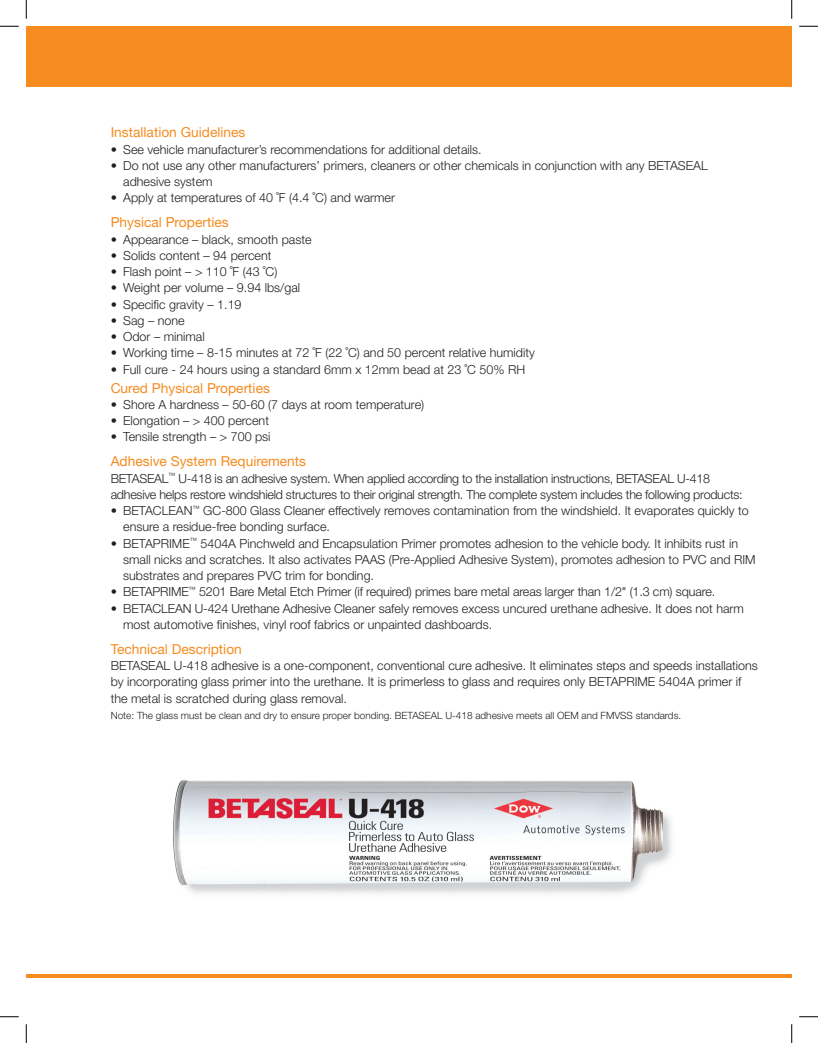
<style>
.page{position:relative;width:818px;height:1043px;background:#fff}
.page>*{position:absolute;margin:0;border:0;box-sizing:border-box;transform-origin:0 0}
.t1{font:13.75px "Helvetica Neue LT Std";color:#f68b1f}
.t2{font:300 12.5px/16.2px "Helvetica Neue LT Std";color:#231f20}
.t3{font:300 12.5px/16.2px "Helvetica Neue LT Std";letter-spacing:-.02em;color:#231f20}
.t4{font:300 10px "Helvetica Neue LT Std";color:#231f20}
</style>
<div class="page">
<div style="left:26px;top:26px;width:765px;height:60px;background:#f68b1f"></div>
<hr style="left:26px;top:974px;width:765px;height:3px;background:#f68b1f">
<img style="left:173px;top:780px;width:499px;height:114px">
<svg style="left:0;top:25px;width:19px;height:2px"></svg>
<svg style="left:799px;top:25px;width:19px;height:2px"></svg>
<svg style="left:0;top:1016px;width:19px;height:1px"></svg>
<svg style="left:799px;top:1016px;width:19px;height:1px"></svg>
<svg style="left:25px;top:0;width:2px;height:19px"></svg>
<svg style="left:25px;top:1024px;width:2px;height:18px"></svg>
<svg style="left:791px;top:0;width:1px;height:19px"></svg>
<svg style="left:791px;top:1024px;width:1px;height:18px"></svg>
<p class="t1" style="left:111px;top:124px;width:136px">Installation Guidelines</p>
<p class="t2" style="left:111px;top:141px;width:372px">• See vehicle manufacturer’s recommendations for additional details.</p>
<p class="t2" style="left:123px;top:157px;width:586px;text-indent:-12px">• Do not use any other manufacturers’ primers, cleaners or other chemicals in conjunction with any BETASEAL adhesive system</p>
<p class="t2" style="left:111px;top:189px;width:286px">• Apply at temperatures of 40 ˚F (4.4 ˚C) and warmer</p>
<p class="t1" style="left:111px;top:214px;width:119px">Physical Properties</p>
<p class="t2" style="left:111px;top:231px;width:202px">• Appearance – black, smooth paste</p>
<p class="t2" style="left:111px;top:247px;width:162px">• Solids content – 94 percent</p>
<p class="t2" style="left:111px;top:263px;width:168px">• Flash point – &gt; 110 ˚F (43 ˚C)</p>
<p class="t2" style="left:111px;top:279px;width:191px">• Weight per volume – 9.94 lbs/gal</p>
<p class="t2" style="left:111px;top:296px;width:132px">• Specific gravity – 1.19</p>
<p class="t2" style="left:111px;top:312px;width:75px">• Sag – none</p>
<p class="t2" style="left:111px;top:328px;width:95px">• Odor – minimal</p>
<p class="t2" style="left:111px;top:344px;width:425px">• Working time – 8-15 minutes at 72 ˚F (22 ˚C) and 50 percent relative humidity</p>
<p class="t2" style="left:111px;top:361px;width:416px">• Full cure - 24 hours using a standard 6mm x 12mm bead at 23 ˚C 50% RH</p>
<p class="t1" style="left:111px;top:379px;width:161px">Cured Physical Properties</p>
<p class="t2" style="left:111px;top:396px;width:315px">• Shore A hardness – 50-60 (7 days at room temperature)</p>
<p class="t2" style="left:111px;top:412px;width:160px">• Elongation – &gt; 400 percent</p>
<p class="t2" style="left:111px;top:428px;width:161px">• Tensile strength – &gt; 700 psi</p>
<p class="t1" style="left:111px;top:453px;width:197px">Adhesive System Requirements</p>
<p class="t3" style="left:111px;top:469px;width:633px">BETASEAL<sup>™</sup> U-418 is an adhesive system. When applied according to the installation instructions, BETASEAL U-418 adhesive helps restore windshield structures to their original strength. The complete system includes the following products:</p>
<p class="t2" style="left:123px;top:502px;width:627px;text-indent:-12px">• BETACLEAN<sup>™</sup> GC-800 Glass Cleaner effectively removes contamination from the windshield. It evaporates quickly to ensure a residue-free bonding surface.</p>
<p class="t2" style="left:123px;top:534px;width:634px;text-indent:-12px">• BETAPRIME<sup>™</sup> 5404A Pinchweld and Encapsulation Primer promotes adhesion to the vehicle body. It inhibits rust in small nicks and scratches. It also activates PAAS (Pre-Applied Adhesive System), promotes adhesion to PVC and RIM substrates and prepares PVC trim for bonding.</p>
<p class="t2" style="left:111px;top:583px;width:606px">• BETAPRIME<sup>™</sup> 5201 Bare Metal Etch Primer (if required) primes bare metal areas larger than 1/2" (1.3 cm) square.</p>
<p class="t2" style="left:123px;top:599px;width:622px;text-indent:-12px">• BETACLEAN U-424 Urethane Adhesive Cleaner safely removes excess uncured urethane adhesive. It does not harm most automotive finishes, vinyl roof fabrics or unpainted dashboards.</p>
<p class="t1" style="left:111px;top:640px;width:133px">Technical Description</p>
<p class="t2" style="left:111px;top:657px;width:648px">BETASEAL U-418 adhesive is a one-component, conventional cure adhesive. It eliminates steps and speeds installations by incorporating glass primer into the urethane. It is primerless to glass and requires only BETAPRIME 5404A primer if the metal is scratched during glass removal.</p>
<p class="t4" style="left:111px;top:709px;width:572px">Note: The glass must be clean and dry to ensure proper bonding. BETASEAL U-418 adhesive meets all OEM and FMVSS standards.</p>
</div>
